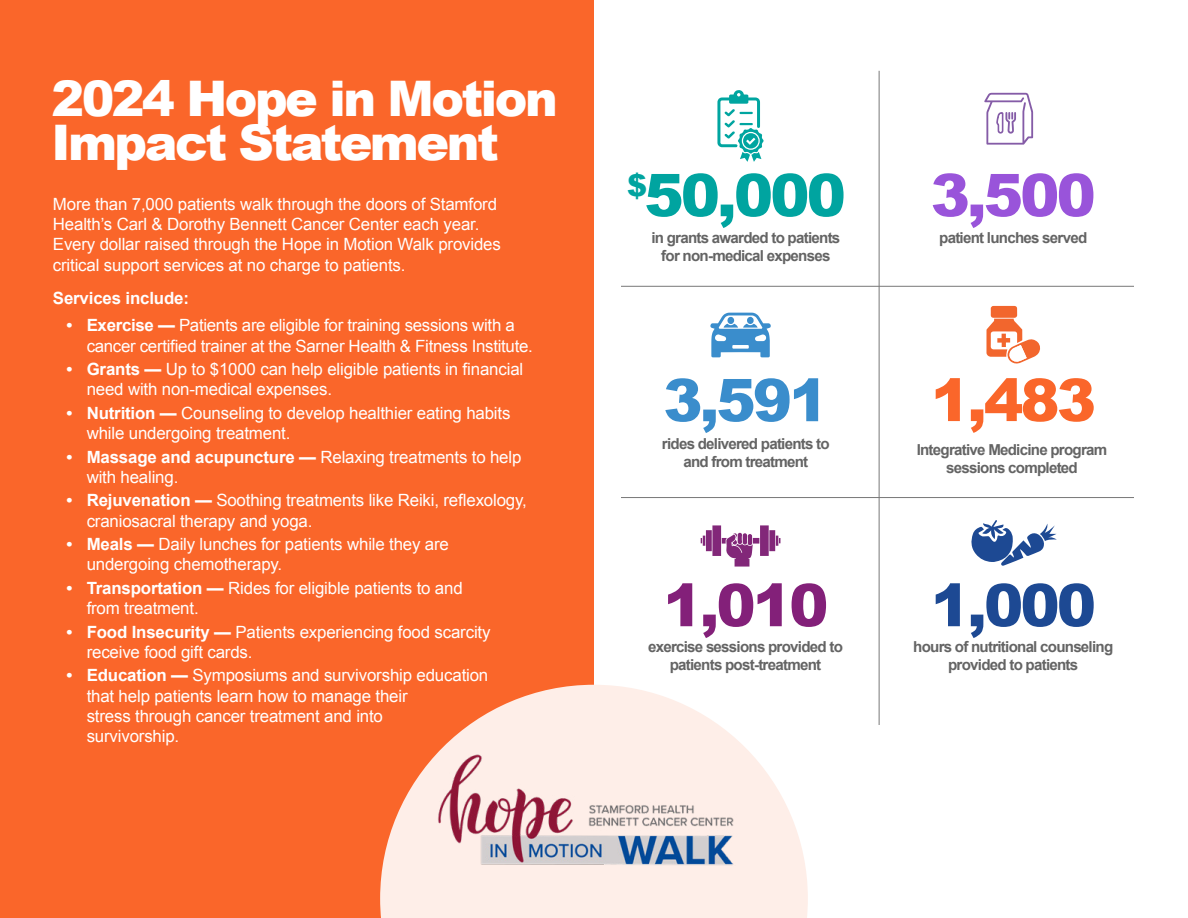
<style>
.page{position:relative;width:1188px;height:918px;background:#fff}
.page>*{position:absolute;margin:0;border:0;box-sizing:border-box;transform-origin:0 0}
.t1{font:900 58.95px "Arial";color:#00a4a0}
.t2{font:900 58.95px "Arial";color:#9954da}
.t3{font:900 58.95px "Arial";color:#1d4993}
.t4{font:900 58.95px "Arial";color:#3a8dcc}
.t5{font:900 58.95px "Arial";color:#fa662a}
.t6{font:900 58.95px "Arial";color:#832079}
.t7{font:900 49.05px/43.7px "Arial";letter-spacing:-.05em;color:#fff}
.t8{font:16.8px/20.2px "Arial";letter-spacing:-.01em;color:#fff}
.t9{font:700 16.8px "Arial";letter-spacing:-.01em;color:#fff}
.t10{font:700 15.15px/18.1px "Arial";letter-spacing:-.05em;color:#646464;text-align:center}
.s1{font-weight:700}
</style>
<div class="page">
<div style="left:0;top:0;width:594px;height:918px;background:#fa662a"></div>
<svg style="left:717px;top:90px;width:47px;height:72px"></svg>
<svg style="left:984px;top:93px;width:49px;height:52px"></svg>
<svg style="left:971px;top:520px;width:86px;height:46px"></svg>
<svg style="left:710px;top:313px;width:61px;height:44px"></svg>
<svg style="left:986px;top:306px;width:54px;height:58px"></svg>
<svg style="left:701px;top:525px;width:79px;height:42px"></svg>
<hr style="left:879px;top:71px;width:1px;height:654px;background:#787878">
<hr style="left:621px;top:286px;width:513px;height:1px;background:#787878">
<hr style="left:621px;top:497px;width:513px;height:1px;background:#787878">
<svg style="left:380px;top:685px;width:428px;height:233px;fill:#feeee8"></svg>
<img style="left:438px;top:754px;width:301px;height:115px">
<h2 class="t7" style="left:51px;top:76px;width:508px">2024 Hope in Motion<br>Impact Statement</h2>
<p class="t8" style="left:53px;top:194px;width:450px">More than 7,000 patients walk through the doors of Stamford Health’s Carl &amp; Dorothy Bennett Cancer Center each year.<br>Every dollar raised through the Hope in Motion Walk provides critical support services at no charge to patients.</p>
<p class="t9" style="left:53px;top:287px;width:138px">Services include:</p>
<p class="t8" style="left:87px;top:316px;width:448px;text-indent:-20px"><span class="s1">• Exercise —</span> Patients are eligible for training sessions with a cancer certified trainer at the Sarner Health &amp; Fitness Institute.</p>
<p class="t8" style="left:87px;top:359px;width:438px;text-indent:-20px"><span class="s1">• Grants —</span> Up to $1000 can help eligible patients in financial need with non-medical expenses.</p>
<p class="t8" style="left:87px;top:403px;width:425px;text-indent:-20px"><span class="s1">• Nutrition —</span> Counseling to develop healthier eating habits while undergoing treatment.</p>
<p class="t8" style="left:87px;top:447px;width:436px;text-indent:-20px"><span class="s1">• Massage and acupuncture —</span> Relaxing treatments to help with healing.</p>
<p class="t8" style="left:87px;top:491px;width:442px;text-indent:-20px"><span class="s1">• Rejuvenation —</span> Soothing treatments like Reiki, reflexology, craniosacral therapy and yoga.</p>
<p class="t8" style="left:87px;top:534px;width:364px;text-indent:-20px"><span class="s1">• Meals —</span> Daily lunches for patients while they are undergoing chemotherapy.</p>
<p class="t8" style="left:87px;top:578px;width:378px;text-indent:-20px"><span class="s1">• Transportation —</span> Rides for eligible patients to and from treatment.</p>
<p class="t8" style="left:87px;top:622px;width:405px;text-indent:-20px"><span class="s1">• Food Insecurity —</span> Patients experiencing food scarcity receive food gift cards.</p>
<p class="t8" style="left:87px;top:666px;width:403px;text-indent:-20px"><span class="s1">• Education —</span> Symposiums and survivorship education that help patients learn how to manage their<br>stress through cancer treatment and into<br>survivorship.</p>
<h1 class="t1" style="left:627px;top:152px;width:220px"><sup>$</sup>50,000</h1>
<p class="t10" style="left:651px;top:229px;width:190px">in grants awarded to patients for non-medical expenses</p>
<p class="t10" style="left:939px;top:229px;width:150px">patient lunches served</p>
<h1 class="t2" style="left:931px;top:152px;width:167px">3,500</h1>
<h1 class="t4" style="left:663px;top:357px;width:167px">3,591</h1>
<p class="t10" style="left:662px;top:435px;width:169px">rides delivered patients to and from treatment</p>
<h1 class="t6" style="left:663px;top:562px;width:167px">1,010</h1>
<p class="t10" style="left:648px;top:638px;width:196px">exercise sessions provided to patients post-treatment</p>
<h1 class="t5" style="left:931px;top:357px;width:167px">1,483</h1>
<p class="t10" style="left:917px;top:441px;width:192px">Integrative Medicine program sessions completed</p>
<h1 class="t3" style="left:931px;top:562px;width:167px">1,000</h1>
<p class="t10" style="left:913px;top:638px;width:202px">hours of nutritional counseling provided to patients</p>
</div>
